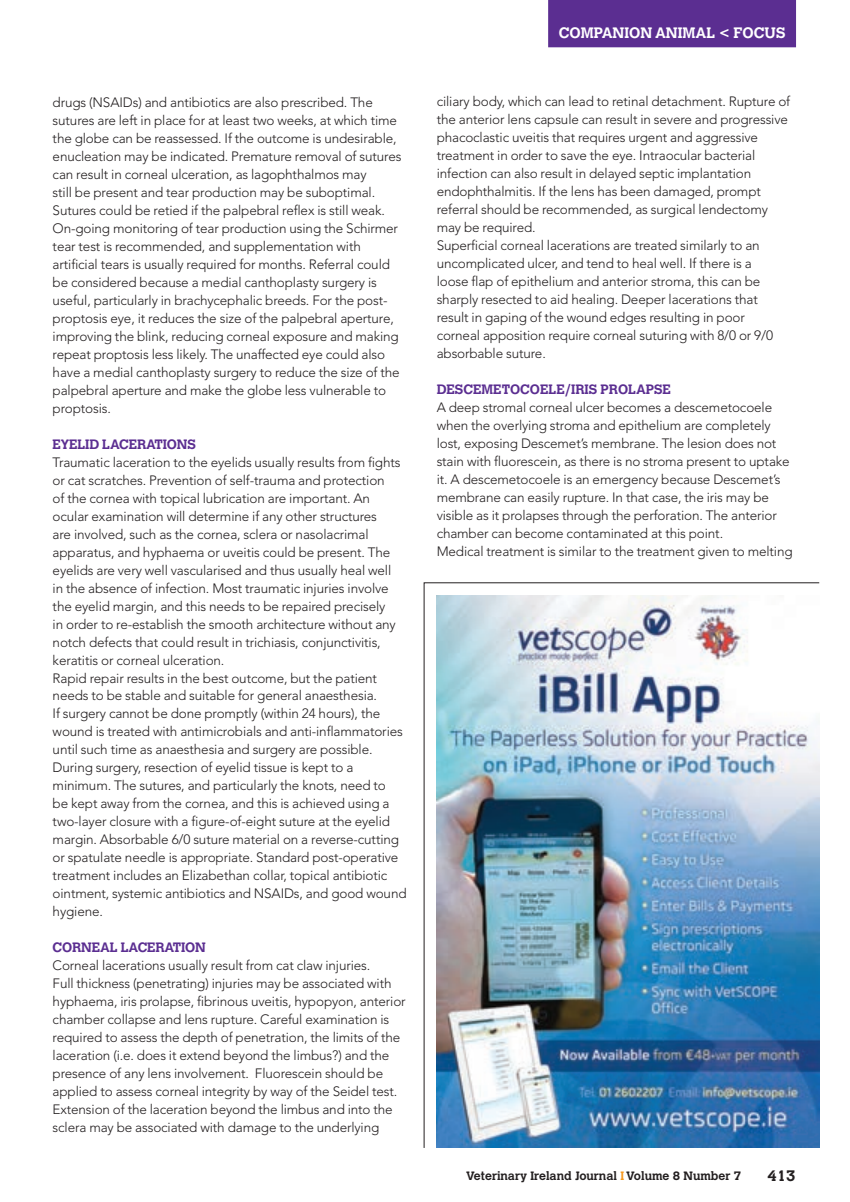
<style>
.page{position:relative;width:850px;height:1202px;background:#fff}
.page>*{position:absolute;margin:0;border:0;box-sizing:border-box;transform-origin:0 0}
.t1{font:700 15px "Calvert";color:#fff}
.t2{font:700 15px "Calvert";color:#231f20}
.t3{font:300 13.5px/18px "Avenir";letter-spacing:-.01em;color:#231f20}
.t4{font:700 13.5px "Calvert";letter-spacing:-.01em;color:#5b2e91}
.t5{font:700 12px "Calvert";color:#231f20}
.s1{color:#f7981d}
</style>
<div class="page">
<div style="left:548px;top:0;width:248px;height:47px;background:#5b2e91"></div>
<img style="left:424px;top:582px;width:395px;height:566px">
<p class="t3" style="left:53px;top:93px;width:350px">drugs (NSAIDs) and antibiotics are also prescribed. The sutures are left in place for at least two weeks, at which time the globe can be reassessed. If the outcome is undesirable, enucleation may be indicated. Premature removal of sutures can result in corneal ulceration, as lagophthalmos may<br>still be present and tear production may be suboptimal.<br>Sutures could be retied if the palpebral reflex is still weak.<br>On-going monitoring of tear production using the Schirmer tear test is recommended, and supplementation with artificial tears is usually required for months. Referral could be considered because a medial canthoplasty surgery is useful, particularly in brachycephalic breeds. For the post&shy;proptosis eye, it reduces the size of the palpebral aperture, improving the blink, reducing corneal exposure and making repeat proptosis less likely. The unaffected eye could also have a medial canthoplasty surgery to reduce the size of the palpebral aperture and make the globe less vulnerable to proptosis.</p>
<p class="t4" style="left:53px;top:435px;width:145px">EYELID LACERATIONS</p>
<p class="t3" style="left:53px;top:453px;width:355px">Traumatic laceration to the eyelids usually results from fights or cat scratches. Prevention of self-trauma and protection<br>of the cornea with topical lubrication are important. An ocular examination will determine if any other structures<br>are involved, such as the cornea, sclera or nasolacrimal apparatus, and hyphaema or uveitis could be present. The eyelids are very well vascularised and thus usually heal well<br>in the absence of infection. Most traumatic injuries involve the eyelid margin, and this needs to be repaired precisely<br>in order to re-establish the smooth architecture without any notch defects that could result in trichiasis, conjunctivitis, keratitis or corneal ulceration.<br>Rapid repair results in the best outcome, but the patient needs to be stable and suitable for general anaesthesia.<br>If surgery cannot be done promptly (within 24 hours), the wound is treated with antimicrobials and anti-inflammatories until such time as anaesthesia and surgery are possible.<br>During surgery, resection of eyelid tissue is kept to a minimum. The sutures, and particularly the knots, need to<br>be kept away from the cornea, and this is achieved using a two-layer closure with a figure-of-eight suture at the eyelid margin. Absorbable 6/0 suture material on a reverse-cutting or spatulate needle is appropriate. Standard post-operative treatment includes an Elizabethan collar, topical antibiotic ointment, systemic antibiotics and NSAIDs, and good wound hygiene.</p>
<p class="t4" style="left:53px;top:939px;width:155px">CORNEAL LACERATION</p>
<p class="t3" style="left:53px;top:957px;width:355px">Corneal lacerations usually result from cat claw injuries.<br>Full thickness (penetrating) injuries may be associated with hyphaema, iris prolapse, fibrinous uveitis, hypopyon, anterior chamber collapse and lens rupture. Careful examination is required to assess the depth of penetration, the limits of the laceration (i.e. does it extend beyond the limbus?) and the presence of any lens involvement. Fluorescein should be applied to assess corneal integrity by way of the Seidel test.<br>Extension of the laceration beyond the limbus and into the sclera may be associated with damage to the underlying</p>
<p class="t1" style="left:559px;top:24px;width:228px">COMPANION ANIMAL &lt; FOCUS</p>
<p class="t3" style="left:437px;top:93px;width:355px">ciliary body, which can lead to retinal detachment. Rupture of the anterior lens capsule can result in severe and progressive phacoclastic uveitis that requires urgent and aggressive treatment in order to save the eye. Intraocular bacterial infection can also result in delayed septic implantation endophthalmitis. If the lens has been damaged, prompt referral should be recommended, as surgical lendectomy may be required.<br>Superficial corneal lacerations are treated similarly to an uncomplicated ulcer, and tend to heal well. If there is a<br>loose flap of epithelium and anterior stroma, this can be sharply resected to aid healing. Deeper lacerations that result in gaping of the wound edges resulting in poor corneal apposition require corneal suturing with 8/0 or 9/0 absorbable suture.</p>
<p class="t4" style="left:437px;top:381px;width:236px">DESCEMETOCOELE/IRIS PROLAPSE</p>
<p class="t3" style="left:437px;top:399px;width:357px">A deep stromal corneal ulcer becomes a descemetocoele when the overlying stroma and epithelium are completely lost, exposing Descemet’s membrane. The lesion does not stain with fluorescein, as there is no stroma present to uptake it. A descemetocoele is an emergency because Descemet’s membrane can easily rupture. In that case, the iris may be visible as it prolapses through the perforation. The anterior chamber can become contaminated at this point.<br>Medical treatment is similar to the treatment given to melting</p>
<p class="t5" style="left:466px;top:1168px;width:277px">Veterinary Ireland Journal <span class="s1">I</span> Volume 8 Number 7</p>
<p class="t2" style="left:767px;top:1166px;width:29px">413</p>
</div>
